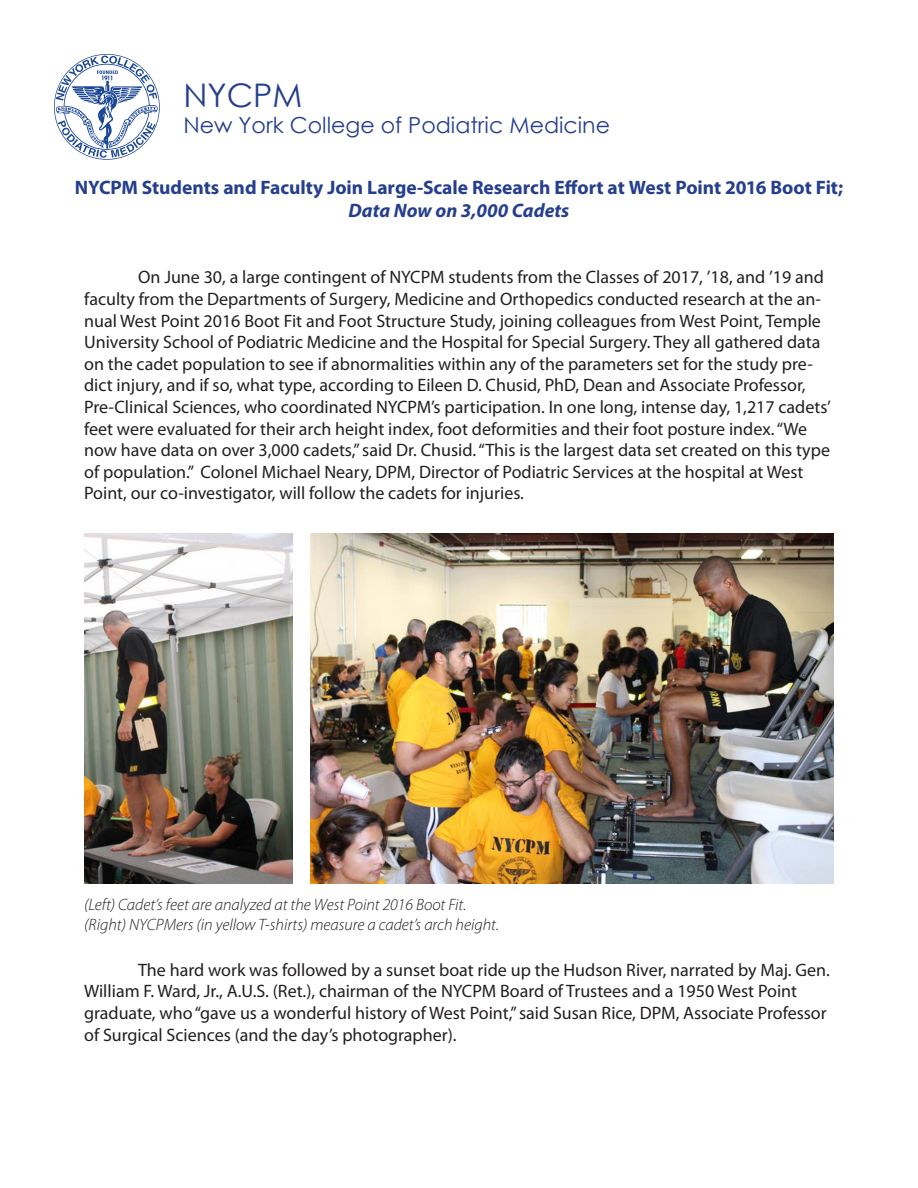
<style>
.page{position:relative;width:918px;height:1188px;background:#fff}
.page>*{position:absolute;margin:0;border:0;box-sizing:border-box;transform-origin:0 0}
.t1{font:32.55px "Century Gothic";color:#253f8e}
.t2{font:22.05px "Century Gothic";color:#253f8e}
.t3{font:700 19.5px "Myriad Pro";color:#253f8e}
.t4{font:italic 700 19.5px "Myriad Pro";color:#253f8e}
.t5{font:18px/21.6px "Myriad Pro";color:#231f20}
.t6{font:italic 300 16.5px "Myriad Pro";color:#231f20}
</style>
<div class="page">
<svg style="left:54px;top:54px;width:106px;height:106px"></svg>
<img style="left:84px;top:534px;width:209px;height:349px">
<img style="left:310px;top:534px;width:524px;height:349px">
<p class="t1" style="left:183px;top:72px;width:120px">NYCPM</p>
<p class="t2" style="left:183px;top:109px;width:428px">New York College of Podiatric Medicine</p>
<p class="t3" style="left:75px;top:175px;width:770px">NYCPM Students and Faculty Join Large-Scale Research Effort at West Point 2016 Boot Fit;</p>
<p class="t4" style="left:349px;top:198px;width:222px">Data Now on 3,000 Cadets</p>
<p class="t5" style="left:84px;top:266px;width:748px;text-indent:54px">On June 30, a large contingent of NYCPM students from the Classes of 2017, ’18, and ’19 and faculty from the Departments of Surgery, Medicine and Orthopedics conducted research at the an&shy;nual West Point 2016 Boot Fit and Foot Structure Study, joining colleagues from West Point, Temple University School of Podiatric Medicine and the Hospital for Special Surgery. They all gathered data on the cadet population to see if abnormalities within any of the parameters set for the study pre&shy;dict injury, and if so, what type, according to Eileen D. Chusid, PhD, Dean and Associate Professor, Pre-Clinical Sciences, who coordinated NYCPM’s participation. In one long, intense day, 1,217 cadets’ feet were evaluated for their arch height index, foot deformities and their foot posture index. “We now have data on over 3,000 cadets,” said Dr. Chusid. “This is the largest data set created on this type of population.” Colonel Michael Neary, DPM, Director of Podiatric Services at the hospital at West Point, our co-investigator, will follow the cadets for injuries.</p>
<p class="t6" style="left:84px;top:895px;width:384px">(Left) Cadet’s feet are analyzed at the West Point 2016 Boot Fit.</p>
<p class="t6" style="left:84px;top:914px;width:416px">(Right) NYCPMers (in yellow T-shirts) measure a cadet’s arch height.</p>
<p class="t5" style="left:84px;top:959px;width:747px;text-indent:54px">The hard work was followed by a sunset boat ride up the Hudson River, narrated by Maj. Gen.<br>William F. Ward, Jr., A.U.S. (Ret.), chairman of the NYCPM Board of Trustees and a 1950 West Point graduate, who “gave us a wonderful history of West Point,” said Susan Rice, DPM, Associate Professor of Surgical Sciences (and the day’s photographer).</p>
</div>
